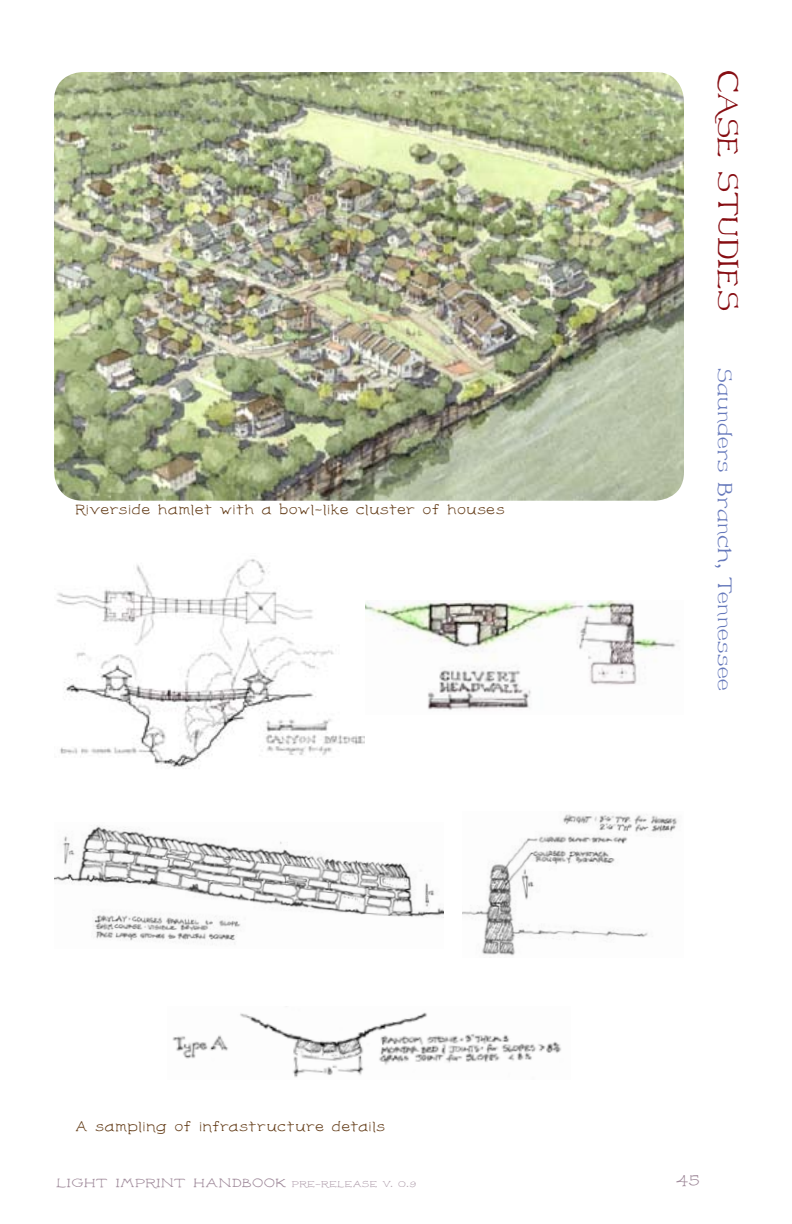
<style>
.page{position:relative;width:792px;height:1224px;background:#fff}
.page>*{position:absolute;margin:0;border:0;box-sizing:border-box;transform-origin:0 0}
.t1{font:500 26px "T Low Header";letter-spacing:-.01em;color:#860d12}
.t2{font:500 18px "T Low Header";letter-spacing:.025em;color:#6679bb}
.t3{font:16px "T Low Body";color:#9d8798}
.t4{font:13.2px "T Low Body";letter-spacing:.055em;color:#603813}
.t5{font:11.6px "T Low Body";letter-spacing:.04em;color:#9d8798;scale:1.2 1}
.s1{font-size:8.4px;color:#ac99a8}
</style>
<div class="page">
<img style="left:54px;top:72px;width:630px;height:429px">
<img style="left:365px;top:600px;width:311px;height:110px">
<img style="left:172px;top:1012px;width:389px;height:66px">
<img style="left:54px;top:825px;width:390px;height:119px">
<img style="left:463px;top:813px;width:214px;height:143px">
<img style="left:56px;top:559px;width:309px;height:210px">
<p class="t4" style="left:76px;top:501px;width:430px">Riverside hamlet with a bowl-like cluster of houses</p>
<h1 class="t1" style="left:745px;top:70px;width:243px;rotate:90deg">CASE STUDIES</h1>
<h2 class="t2" style="left:736px;top:368px;width:325px;rotate:90deg">Saunders Branch, Tennessee</h2>
<p class="t4" style="left:76px;top:1119px;width:311px">A sampling of infrastructure details</p>
<p class="t5" style="left:56px;top:1176px;width:302px">Light Imprint Handbook <span class="s1">pre-release v. 0.9</span></p>
<p class="t3" style="left:676px;top:1171px;width:25px">45</p>
</div>
